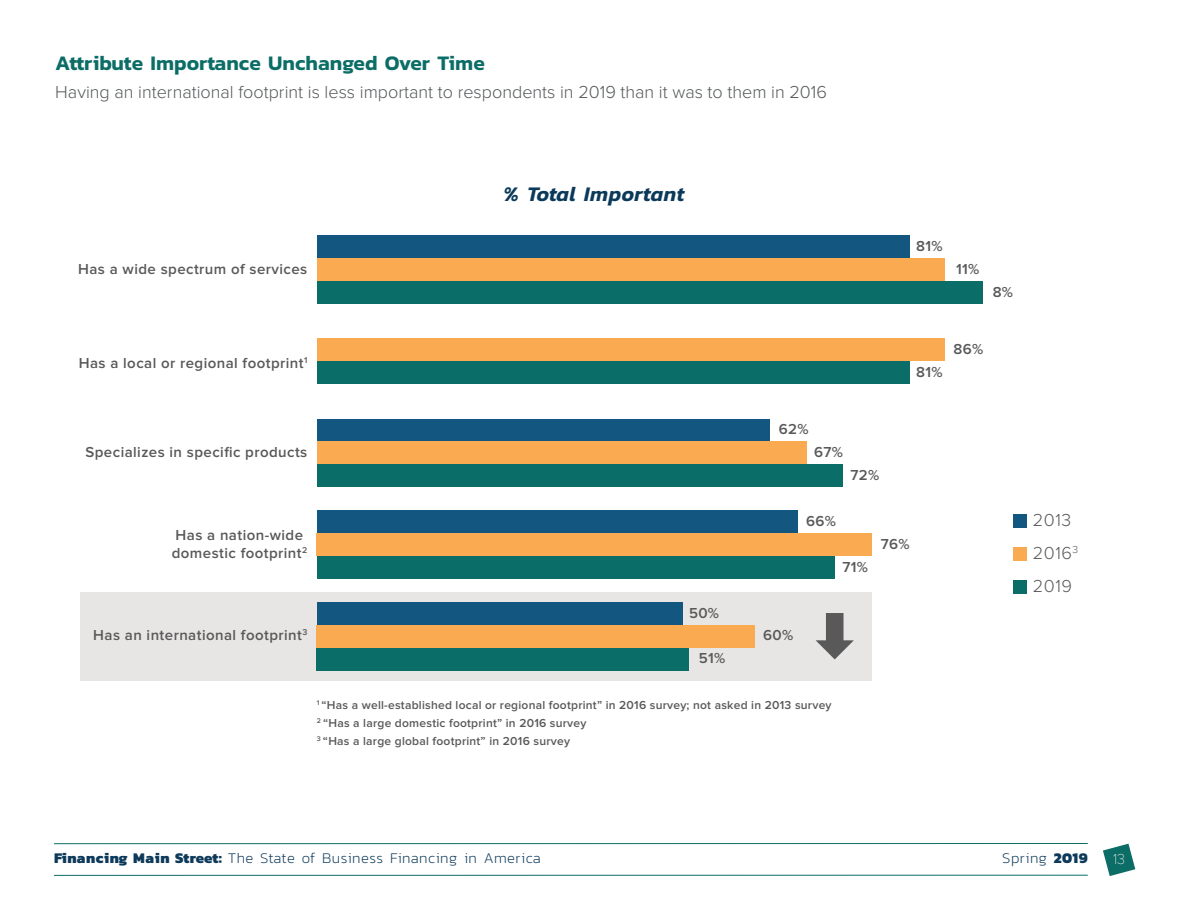
<style>
.page{position:relative;width:1188px;height:918px;background:#fff}
.page>*{position:absolute;margin:0;border:0;box-sizing:border-box;transform-origin:0 0}
.Chart_Header{font:600 21px "Kanit";color:#0b6d66}
.t1{font:italic 600 21px "Kanit";letter-spacing:.02em;color:#0a395a}
.Chart_Label{font:300 18px "Proxima Nova";color:#545759}
.t2{font:300 18px/33.2px "Proxima Nova";letter-spacing:.03em;color:#595959}
.t3{font:600 15px/18px "Proxima Nova";letter-spacing:.03em;color:#595959}
.t4{font:200 15px "Kanit";letter-spacing:.03em;color:#0d395a}
.t5{font:100 15px "Proxima Nova T";color:#fff}
.t6{font:600 12px/18px "Proxima Nova";letter-spacing:.02em;color:#595959}
.s1{font-weight:800}
</style>
<div class="page">
<svg style="left:1103px;top:844px;width:32px;height:32px"></svg>
<hr style="left:54px;top:843px;width:1034px;height:1px;background:#0b6d66">
<hr style="left:54px;top:875px;width:1034px;height:1px;background:#0b6d66">
<div style="left:81px;top:592px;width:791px;height:88px;background:#e8e5e5"></div>
<div style="left:317px;top:236px;width:593px;height:22px;background:#135680"></div>
<div style="left:317px;top:258px;width:628px;height:23px;background:#faab51"></div>
<div style="left:317px;top:281px;width:665px;height:23px;background:#0a6d67"></div>
<div style="left:317px;top:339px;width:628px;height:22px;background:#faab51"></div>
<div style="left:317px;top:361px;width:593px;height:23px;background:#0a6d67"></div>
<div style="left:317px;top:419px;width:453px;height:23px;background:#135680"></div>
<div style="left:317px;top:442px;width:489px;height:22px;background:#faab51"></div>
<div style="left:317px;top:464px;width:525px;height:23px;background:#0a6d67"></div>
<div style="left:317px;top:510px;width:481px;height:23px;background:#135680"></div>
<div style="left:317px;top:533px;width:555px;height:23px;background:#faab51"></div>
<div style="left:317px;top:556px;width:518px;height:23px;background:#0a6d67"></div>
<div style="left:317px;top:602px;width:366px;height:23px;background:#135680"></div>
<div style="left:317px;top:625px;width:438px;height:23px;background:#faab51"></div>
<div style="left:317px;top:648px;width:372px;height:22px;background:#0a6d67"></div>
<svg style="left:816px;top:613px;width:38px;height:46px"></svg>
<div style="left:1013px;top:514px;width:14px;height:14px;background:#135680"></div>
<div style="left:1013px;top:547px;width:14px;height:14px;background:#faab51"></div>
<div style="left:1013px;top:580px;width:14px;height:14px;background:#0a6d67"></div>
<p class="Chart_Header" style="left:55px;top:47px;width:431px">Attribute Importance Unchanged Over Time</p>
<p class="Chart_Label" style="left:55px;top:82px;width:773px">Having an international footprint is less important to respondents in 2019 than it was to them in 2016</p>
<p class="t3" style="left:78px;top:260px;width:231px">Has a wide spectrum of services</p>
<p class="t1" style="left:503px;top:178px;width:183px">% Total Important</p>
<p class="t3" style="left:916px;top:237px;width:28px">81%</p>
<p class="t3" style="left:956px;top:260px;width:25px">11%</p>
<p class="t3" style="left:993px;top:283px;width:22px">8%</p>
<p class="t3" style="left:79px;top:354px;width:230px">Has a local or regional footprint<sup>1</sup></p>
<p class="t3" style="left:916px;top:363px;width:28px">81%</p>
<p class="t3" style="left:953px;top:340px;width:31px">86%</p>
<p class="t3" style="left:85px;top:443px;width:223px">Specializes in specific products</p>
<p class="t3" style="left:172px;top:526px;width:137px">Has a nation-wide domestic footprint<sup>2</sup></p>
<p class="t3" style="left:93px;top:627px;width:216px">Has an international footprint<sup>3</sup></p>
<p class="t3" style="left:689px;top:604px;width:32px">50%</p>
<p class="t3" style="left:699px;top:650px;width:28px">51%</p>
<p class="t3" style="left:779px;top:421px;width:31px">62%</p>
<p class="t3" style="left:814px;top:443px;width:30px">67%</p>
<p class="t3" style="left:851px;top:466px;width:30px">72%</p>
<p class="t3" style="left:806px;top:512px;width:31px">66%</p>
<p class="t3" style="left:881px;top:535px;width:30px">76%</p>
<p class="t3" style="left:763px;top:627px;width:32px">60%</p>
<p class="t3" style="left:842px;top:558px;width:27px">71%</p>
<p class="t6" style="left:317px;top:697px;width:516px"><sup>1</sup> “Has a well-established local or regional footprint” in 2016 survey; not asked in 2013 survey<br><sup>2</sup> “Has a large domestic footprint” in 2016 survey<br><sup>3</sup> “Has a large global footprint” in 2016 survey</p>
<p class="t2" style="left:1033px;top:504px;width:47px">2013<br>2016<sup>3<br></sup>2019</p>
<p class="t4" style="left:54px;top:848px;width:488px"><span class="s1">Financing Main Street:</span> The State of Business Financing in America</p>
<p class="t4" style="left:1002px;top:848px;width:87px">Spring <span class="s1">2019</span></p>
<p class="t5" style="left:1113px;top:850px;width:14px">13</p>
</div>
